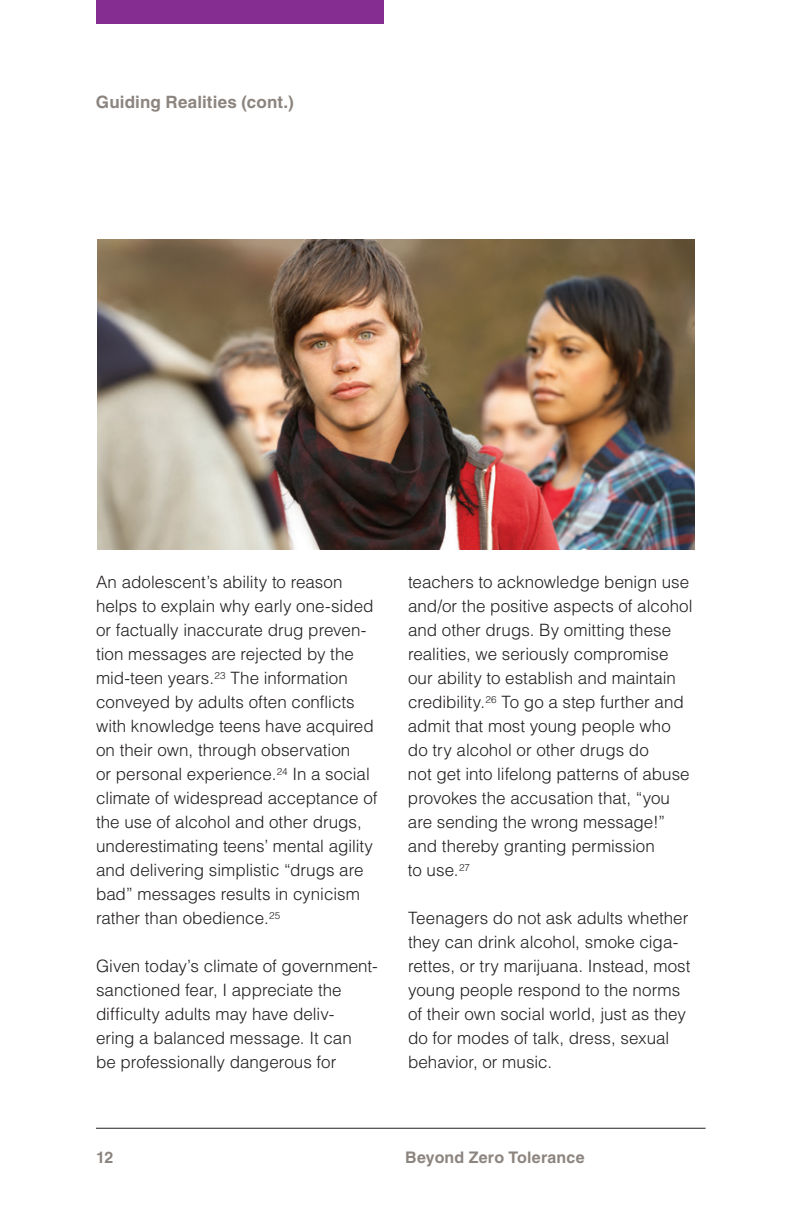
<style>
.page{position:relative;width:792px;height:1224px;background:#fff}
.page>*{position:absolute;margin:0;border:0;box-sizing:border-box;transform-origin:0 0}
.Body_Text{font:300 17px/24px "Helvetica LT Std";color:#231f20}
.Subhead_DPA_Gray{font:700 17px "Helvetica LT Std";letter-spacing:.01em;color:#8c847e}
.Body_Text-2{font:700 16px "Helvetica LT Std";letter-spacing:.01em;color:#8c847e}
</style>
<div class="page">
<div style="left:96px;top:0;width:288px;height:24px;background:#862d91"></div>
<hr style="left:96px;top:1128px;width:610px;height:1px;background:#231f20">
<img style="left:98px;top:240px;width:596px;height:310px">
<p class="Subhead_DPA_Gray" style="left:96px;top:92px;width:199px">Guiding Realities (cont.)</p>
<p class="Body_Text" style="left:96px;top:570px;width:283px">An adolescent’s ability to reason helps to explain why early one-sided or factually inaccurate drug preven&shy;tion messages are rejected by the mid-teen years.<sup>23</sup> The information conveyed by adults often conflicts with knowledge teens have acquired on their own, through observation<br>or personal experience.<sup>24</sup> In a social climate of widespread acceptance of the use of alcohol and other drugs, underestimating teens’ mental agility and delivering simplistic “drugs are bad” messages results in cynicism rather than obedience.<sup>25</sup></p>
<p class="Body_Text" style="left:96px;top:954px;width:283px">Given today’s climate of government&shy;sanctioned fear, I appreciate the difficulty adults may have deliv-<br>ering a balanced message. It can<br>be professionally dangerous for</p>
<p class="Body_Text" style="left:408px;top:570px;width:286px">teachers to acknowledge benign use and/or the positive aspects of alcohol and other drugs. By omitting these realities, we seriously compromise our ability to establish and maintain credibility.<sup>26</sup> To go a step further and admit that most young people who do try alcohol or other drugs do<br>not get into lifelong patterns of abuse provokes the accusation that, “you are sending the wrong message!” and thereby granting permission<br>to use.<sup>27</sup></p>
<p class="Body_Text" style="left:408px;top:906px;width:284px">Teenagers do not ask adults whether they can drink alcohol, smoke ciga&shy;rettes, or try marijuana. Instead, most young people respond to the norms of their own social world, just as they do for modes of talk, dress, sexual behavior, or music.</p>
<p class="Body_Text-2" style="left:96px;top:1148px;width:19px">12</p>
<p class="Body_Text-2" style="left:405px;top:1148px;width:181px">Beyond Zero Tolerance</p>
</div>
